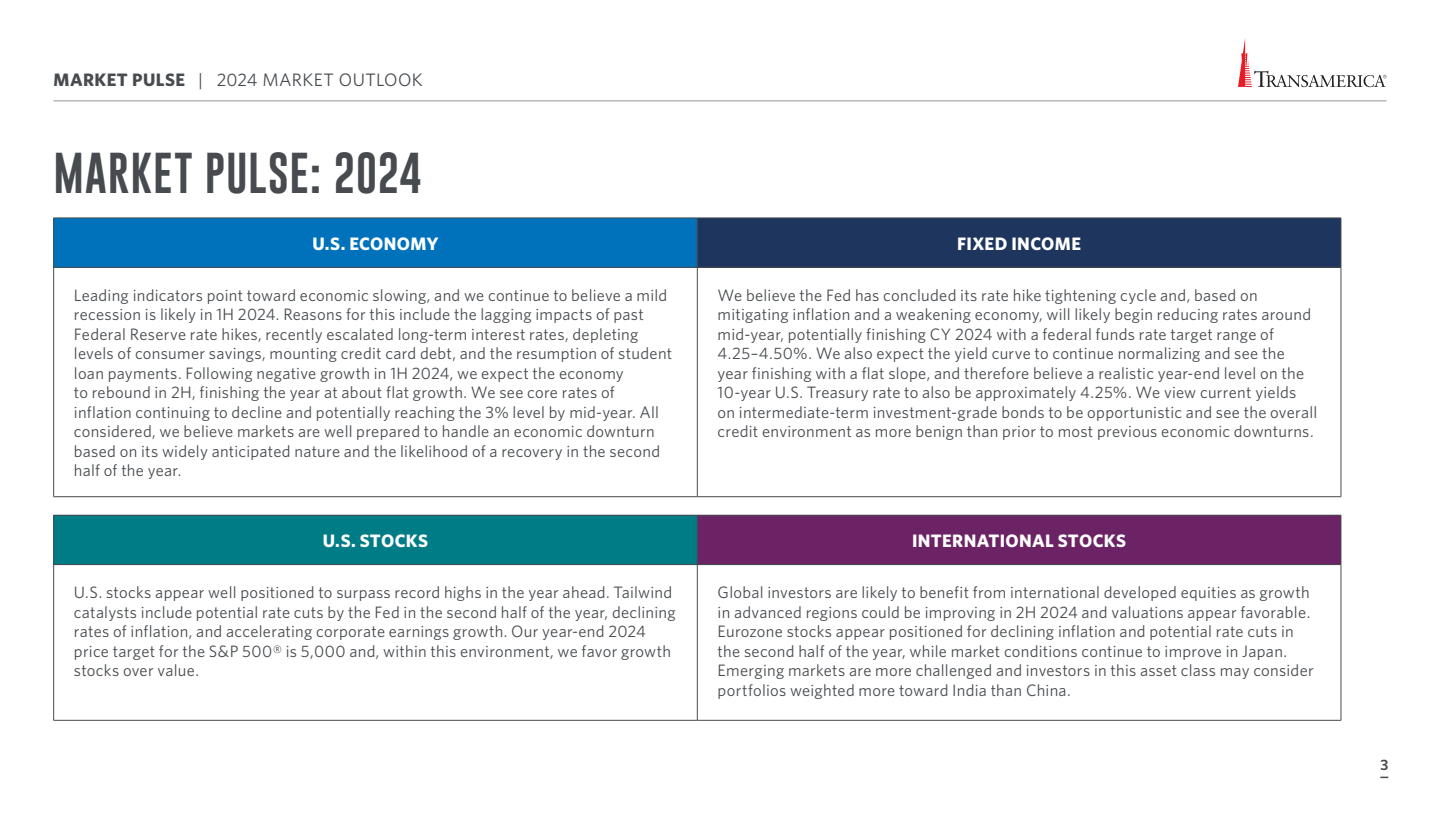
<style>
.page{position:relative;width:1440px;height:813px;background:#fff}
.page>*{position:absolute;margin:0;border:0;box-sizing:border-box;transform-origin:0 0}
.t1{font:42px "Gobold";letter-spacing:.025em;color:#474b4f}
.t2{font:700 18px "Whitney";letter-spacing:.02em;color:#fff}
.t3{font:18px "Whitney";letter-spacing:.02em;color:#474b4f}
.t4{font:16.5px/19.5px "Whitney";letter-spacing:.015em;color:#474b4f}
.t5{font:600 15px "Whitney";color:#474b4f}
.s1{font-weight:700}
</style>
<div class="page">
<hr style="left:53px;top:100px;width:1333px;height:1px;background:#939598">
<svg style="left:1238px;top:38px;width:148px;height:49px"></svg>
<div style="left:54px;top:218px;width:643px;height:49px;background:#0072bc"></div>
<div style="left:697px;top:218px;width:644px;height:49px;background:#1e355e"></div>
<hr style="left:697px;top:218px;width:1px;height:49px;background:#474b4f">
<hr style="left:1340px;top:218px;width:1px;height:49px;background:#474b4f">
<hr style="left:697px;top:267px;width:1px;height:229px;background:#474b4f">
<hr style="left:1340px;top:267px;width:1px;height:229px;background:#474b4f">
<hr style="left:53px;top:217px;width:644px;height:1px;background:#474b4f">
<hr style="left:53px;top:218px;width:1px;height:49px;background:#474b4f">
<hr style="left:697px;top:217px;width:644px;height:1px;background:#474b4f">
<hr style="left:53px;top:267px;width:644px;height:1px;background:#474b4f">
<hr style="left:53px;top:267px;width:1px;height:229px;background:#474b4f">
<hr style="left:697px;top:267px;width:644px;height:1px;background:#474b4f">
<hr style="left:53px;top:496px;width:644px;height:1px;background:#474b4f">
<hr style="left:697px;top:496px;width:644px;height:1px;background:#474b4f">
<div style="left:54px;top:515px;width:643px;height:49px;background:#007c86"></div>
<div style="left:697px;top:515px;width:644px;height:49px;background:#6c2365"></div>
<hr style="left:697px;top:515px;width:1px;height:49px;background:#474b4f">
<hr style="left:1340px;top:515px;width:1px;height:49px;background:#474b4f">
<hr style="left:697px;top:564px;width:1px;height:155px;background:#474b4f">
<hr style="left:1340px;top:564px;width:1px;height:155px;background:#474b4f">
<hr style="left:53px;top:514px;width:644px;height:1px;background:#474b4f">
<hr style="left:53px;top:515px;width:1px;height:49px;background:#474b4f">
<hr style="left:697px;top:514px;width:644px;height:1px;background:#474b4f">
<hr style="left:53px;top:564px;width:644px;height:1px;background:#474b4f">
<hr style="left:53px;top:564px;width:1px;height:155px;background:#474b4f">
<hr style="left:697px;top:564px;width:644px;height:1px;background:#474b4f">
<hr style="left:53px;top:719px;width:644px;height:1px;background:#474b4f">
<hr style="left:697px;top:719px;width:644px;height:1px;background:#474b4f">
<p class="t3" style="left:53px;top:68px;width:371px"><span class="s1">MARKET PULSE</span> | 2024 MARKET OUTLOOK</p>
<h1 class="t1" style="left:53px;top:146px;width:370px">MARKET PULSE: 2024</h1>
<p class="t2" style="left:312px;top:231px;width:128px">U.S. ECONOMY</p>
<p class="t2" style="left:957px;top:231px;width:125px">FIXED INCOME</p>
<p class="t4" style="left:74px;top:285px;width:600px">Leading indicators point toward economic slowing, and we continue to believe a mild recession is likely in 1H 2024. Reasons for this include the lagging impacts of past Federal Reserve rate hikes, recently escalated long-term interest rates, depleting levels of consumer savings, mounting credit card debt, and the resumption of student loan payments. Following negative growth in 1H 2024, we expect the economy<br>to rebound in 2H, finishing the year at about flat growth. We see core rates of inflation continuing to decline and potentially reaching the 3% level by mid-year. All considered, we believe markets are well prepared to handle an economic downturn based on its widely anticipated nature and the likelihood of a recovery in the second half of the year.</p>
<p class="t4" style="left:717px;top:285px;width:601px">We believe the Fed has concluded its rate hike tightening cycle and, based on mitigating inflation and a weakening economy, will likely begin reducing rates around mid-year, potentially finishing CY 2024 with a federal funds rate target range of 4.25–4.50%. We also expect the yield curve to continue normalizing and see the year finishing with a flat slope, and therefore believe a realistic year-end level on the 10-year U.S. Treasury rate to also be approximately 4.25%. We view current yields on intermediate-term investment-grade bonds to be opportunistic and see the overall credit environment as more benign than prior to most previous economic downturns.</p>
<p class="t2" style="left:323px;top:528px;width:107px">U.S. STOCKS</p>
<p class="t2" style="left:912px;top:528px;width:216px">INTERNATIONAL STOCKS</p>
<p class="t4" style="left:74px;top:582px;width:603px">U.S. stocks appear well positioned to surpass record highs in the year ahead. Tailwind catalysts include potential rate cuts by the Fed in the second half of the year, declining rates of inflation, and accelerating corporate earnings growth. Our year-end 2024 price target for the S&amp;P 500® is 5,000 and, within this environment, we favor growth stocks over value.</p>
<p class="t4" style="left:717px;top:582px;width:598px">Global investors are likely to benefit from international developed equities as growth in advanced regions could be improving in 2H 2024 and valuations appear favorable.<br>Eurozone stocks appear positioned for declining inflation and potential rate cuts in the second half of the year, while market conditions continue to improve in Japan.<br>Emerging markets are more challenged and investors in this asset class may consider portfolios weighted more toward India than China.</p>
<p class="t5" style="left:1380px;top:754px;width:9px">3</p>
</div>
